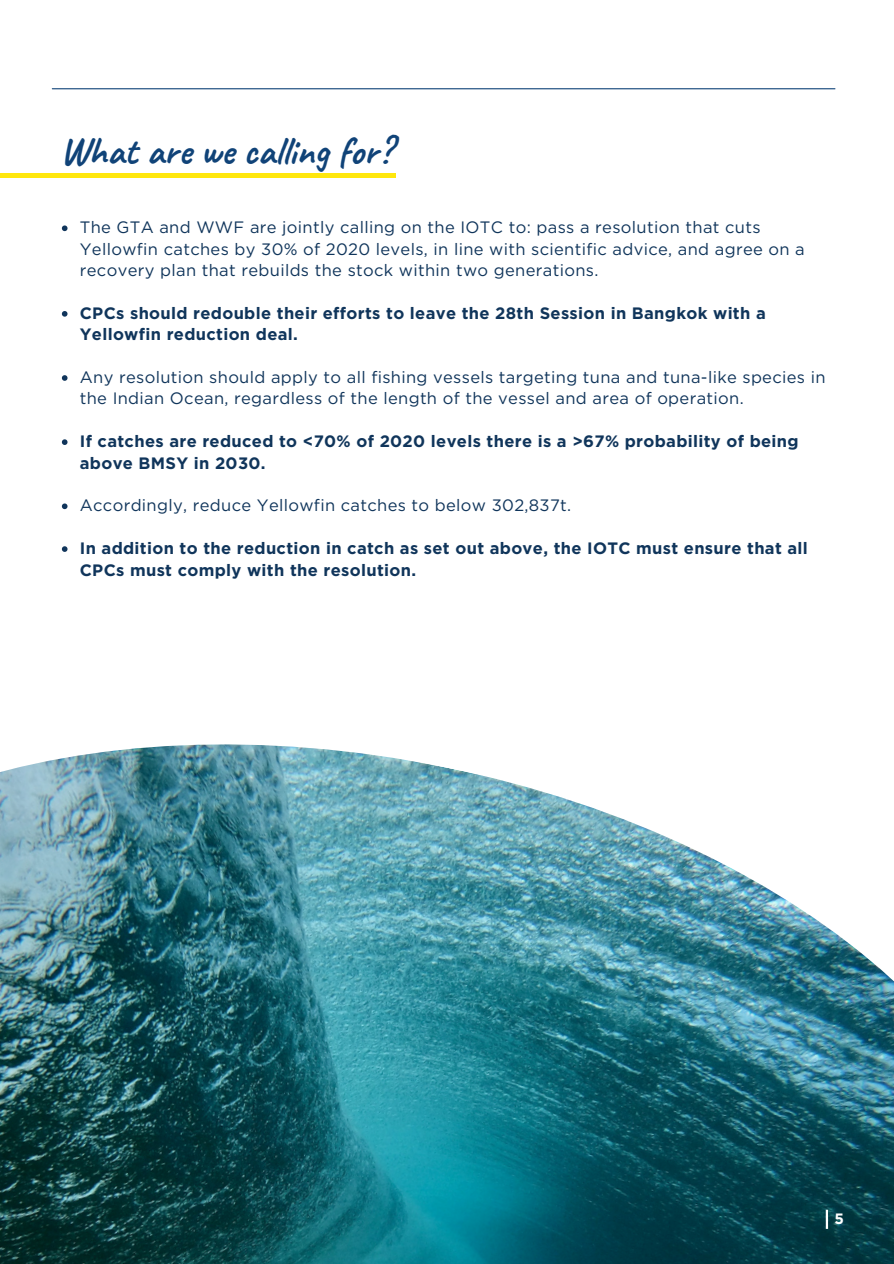
<style>
.page{position:relative;width:894px;height:1264px;background:#fff}
.page>*{position:absolute;margin:0;border:0;box-sizing:border-box;transform-origin:0 0}
.t1{font:700 39px "Caveat";color:#104378}
.t2{font:16.5px/21.3px "Gotham";letter-spacing:.02em;color:#10355b}
.t3{font:700 16.5px/21.3px "Gotham";letter-spacing:.02em;color:#10355b}
.t4{font:700 15px "Gotham";color:#fff}
</style>
<div class="page">
<hr style="left:52px;top:88px;width:782px;height:1px;background:#104378">
<hr style="left:0;top:174px;width:395px;height:4px;background:#ffe70d">
<img style="left:0;top:744px;width:893px;height:519px">
<svg style="left:825px;top:1209px;width:2px;height:19px"></svg>
<svg style="left:62px;top:225px;width:5px;height:6px"></svg>
<svg style="left:62px;top:311px;width:5px;height:6px"></svg>
<svg style="left:62px;top:375px;width:5px;height:6px"></svg>
<svg style="left:62px;top:439px;width:5px;height:6px"></svg>
<svg style="left:62px;top:503px;width:5px;height:6px"></svg>
<svg style="left:62px;top:546px;width:5px;height:6px"></svg>
<p class="t1" style="left:60px;top:126px;width:333px">What are we calling for?</p>
<p class="t2" style="left:80px;top:217px;width:726px">The GTA and WWF are jointly calling on the IOTC to: pass a resolution that cuts<br>Yellowfin catches by 30% of 2020 levels, in line with scientific advice, and agree on a recovery plan that rebuilds the stock within two generations.</p>
<p class="t3" style="left:80px;top:302px;width:687px">CPCs should redouble their efforts to leave the 28th Session in Bangkok with a<br>Yellowfin reduction deal.</p>
<p class="t2" style="left:80px;top:366px;width:747px">Any resolution should apply to all fishing vessels targeting tuna and tuna-like species in the Indian Ocean, regardless of the length of the vessel and area of operation.</p>
<p class="t3" style="left:80px;top:430px;width:720px">If catches are reduced to &lt;70% of 2020 levels there is a &gt;67% probability of being above BMSY in 2030.</p>
<p class="t2" style="left:80px;top:495px;width:493px">Accordingly, reduce Yellowfin catches to below 302,837t.</p>
<p class="t3" style="left:80px;top:537px;width:729px">In addition to the reduction in catch as set out above, the IOTC must ensure that all<br>CPCs must comply with the resolution.</p>
<p class="t4" style="left:834px;top:1212px;width:11px">5</p>
</div>
